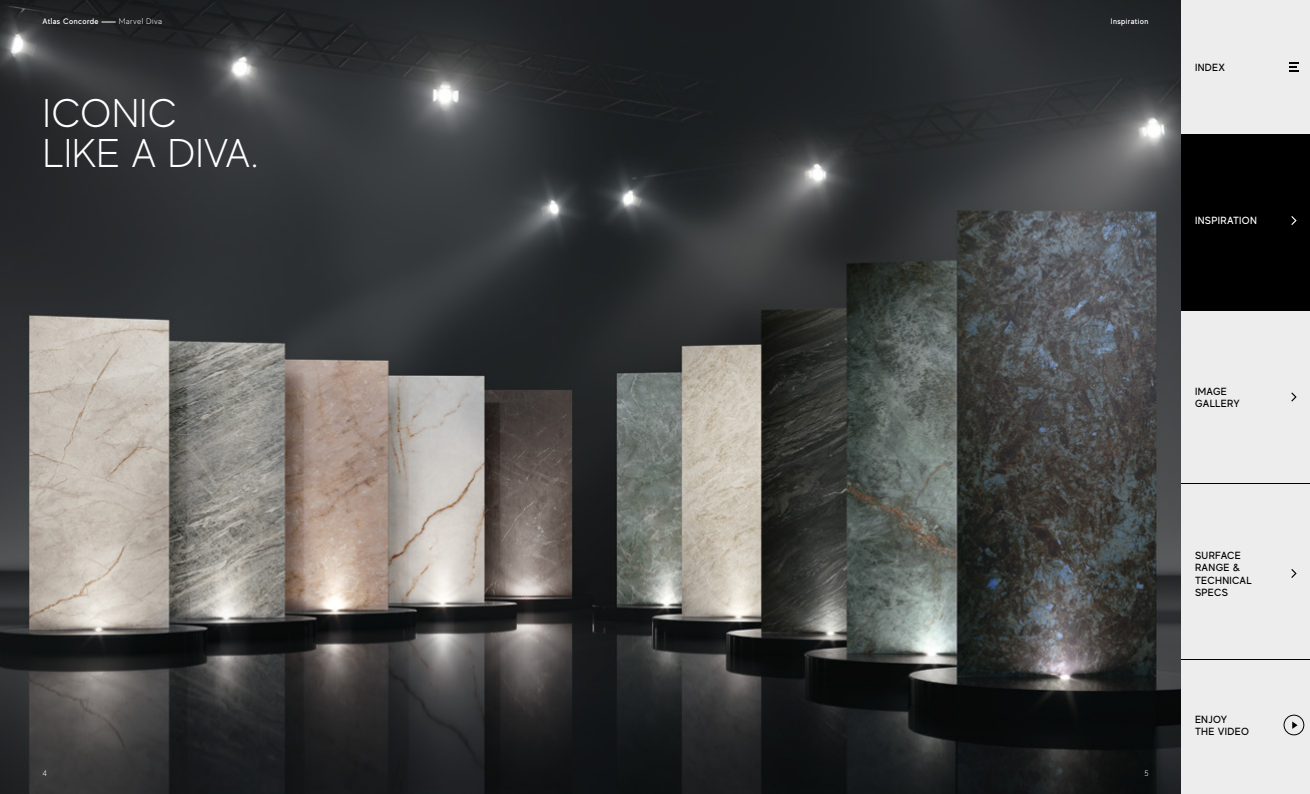
<style>
.page{position:relative;width:1310px;height:794px;background:#fff}
.page>*{position:absolute;margin:0;border:0;box-sizing:border-box;transform-origin:0 0}
.t1{font:300 40px/40px "MADE Evolve Sans";color:#fff}
.t2{font:500 10.4px/12.4px "MADE Evolve Sans";letter-spacing:.03em;color:#000}
.t3{font:500 10.4px "MADE Evolve Sans";letter-spacing:.03em;color:#fff}
.t4{font:500 8px "MADE Evolve Sans";letter-spacing:.045em;color:#fff}
.t5{font:300 8px "MADE Evolve Sans";letter-spacing:.04em;color:#fff}
</style>
<div class="page">
<img style="left:0;top:0;width:1181px;height:794px">
<svg style="left:101px;top:22px;width:15px;height:1px"></svg>
<div style="left:1181px;top:0;width:129px;height:794px;background:#ededed"></div>
<div style="left:1181px;top:134px;width:129px;height:176px;background:#000"></div>
<svg style="left:1289px;top:62px;width:9px;height:9px"></svg>
<svg style="left:1291px;top:569px;width:5px;height:9px"></svg>
<div style="left:1283px;top:714px;width:21px;height:21px;border:1px solid #000;border-radius:50%"></div>
<svg style="left:1292px;top:721px;width:5px;height:8px"></svg>
<svg style="left:1291px;top:216px;width:5px;height:9px"></svg>
<hr style="left:1181px;top:659px;width:129px;height:1px;background:#000">
<hr style="left:1181px;top:310px;width:129px;height:1px;background:#000">
<hr style="left:1181px;top:483px;width:129px;height:1px;background:#000">
<svg style="left:1291px;top:392px;width:5px;height:9px"></svg>
<p class="t4" style="left:43px;top:16px;width:57px">Atlas Concorde</p>
<p class="t5" style="left:119px;top:17px;width:45px">Marvel Diva</p>
<h1 class="t1" style="left:43px;top:92px;width:217px">ICONIC<br>LIKE A DIVA.</h1>
<p class="t4" style="left:1111px;top:16px;width:39px">Inspiration</p>
<p class="t2" style="left:1195px;top:61px;width:31px">INDEX</p>
<p class="t3" style="left:1195px;top:214px;width:63px">INSPIRATION</p>
<p class="t2" style="left:1195px;top:384px;width:46px">IMAGE<br>GALLERY</p>
<p class="t2" style="left:1195px;top:548px;width:58px">SURFACE<br>RANGE &amp;<br>TECHNICAL<br>SPECS</p>
<p class="t5" style="left:42px;top:768px;width:6px">4</p>
<p class="t5" style="left:1144px;top:768px;width:6px">5</p>
<p class="t2" style="left:1195px;top:712px;width:56px">ENJOY<br>THE VIDEO</p>
</div>
